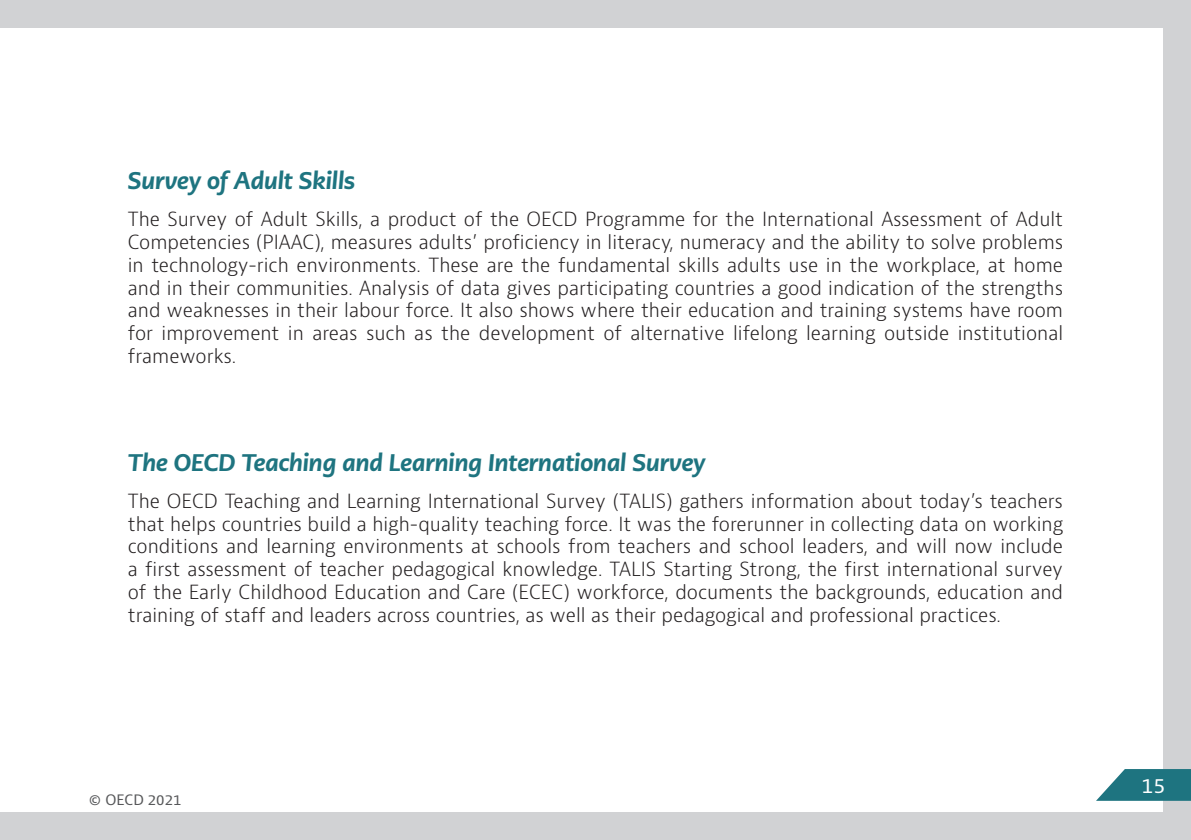
<style>
.page{position:relative;width:1191px;height:840px;background:#fff}
.page>*{position:absolute;margin:0;border:0;box-sizing:border-box;transform-origin:0 0}
.t1{font:italic 800 24px "PMN Caecilia Sans Head";color:#1e7480}
.t2{font:20px "OECD Bernini";color:#fff}
.t3{font:300 19px/22.8px "OECD Bernini";color:#231f20;text-align:justify}
.t4{font:14px "OECD Bernini";color:#57585a}
</style>
<div class="page">
<div style="left:0;top:0;width:1191px;height:839px;background:#d1d2d4"></div>
<div style="left:0;top:28px;width:1162px;height:783px;background:#fff"></div>
<svg style="left:1097px;top:768px;width:94px;height:32px"></svg>
<p class="t1" style="left:128px;top:164px;width:229px">Survey of Adult Skills</p>
<p class="t3" style="left:128px;top:208px;width:936px">The Survey of Adult Skills, a product of the OECD Programme for the International Assessment of Adult Competencies (PIAAC), measures adults’ proficiency in literacy, numeracy and the ability to solve problems in technology-rich environments. These are the fundamental skills adults use in the workplace, at home and in their communities. Analysis of data gives participating countries a good indication of the strengths and weaknesses in their labour force. It also shows where their education and training systems have room for improvement in areas such as the development of alternative lifelong learning outside institutional frameworks.</p>
<p class="t1" style="left:128px;top:446px;width:579px">The OECD Teaching and Learning International Survey</p>
<p class="t3" style="left:128px;top:489px;width:936px">The OECD Teaching and Learning International Survey (TALIS) gathers information about today’s teachers that helps countries build a high-quality teaching force. It was the forerunner in collecting data on working conditions and learning environments at schools from teachers and school leaders, and will now include a first assessment of teacher pedagogical knowledge. TALIS Starting Strong, the first international survey of the Early Childhood Education and Care (ECEC) workforce, documents the backgrounds, education and training of staff and leaders across countries, as well as their pedagogical and professional practices.</p>
<p class="t4" style="left:89px;top:790px;width:94px">© OECD 2021</p>
<p class="t4" style="left:72px;top:791px;width:94px">© OECD 20 2</p>
<p class="t2" style="left:1141px;top:772px;width:25px">15</p>
</div>
